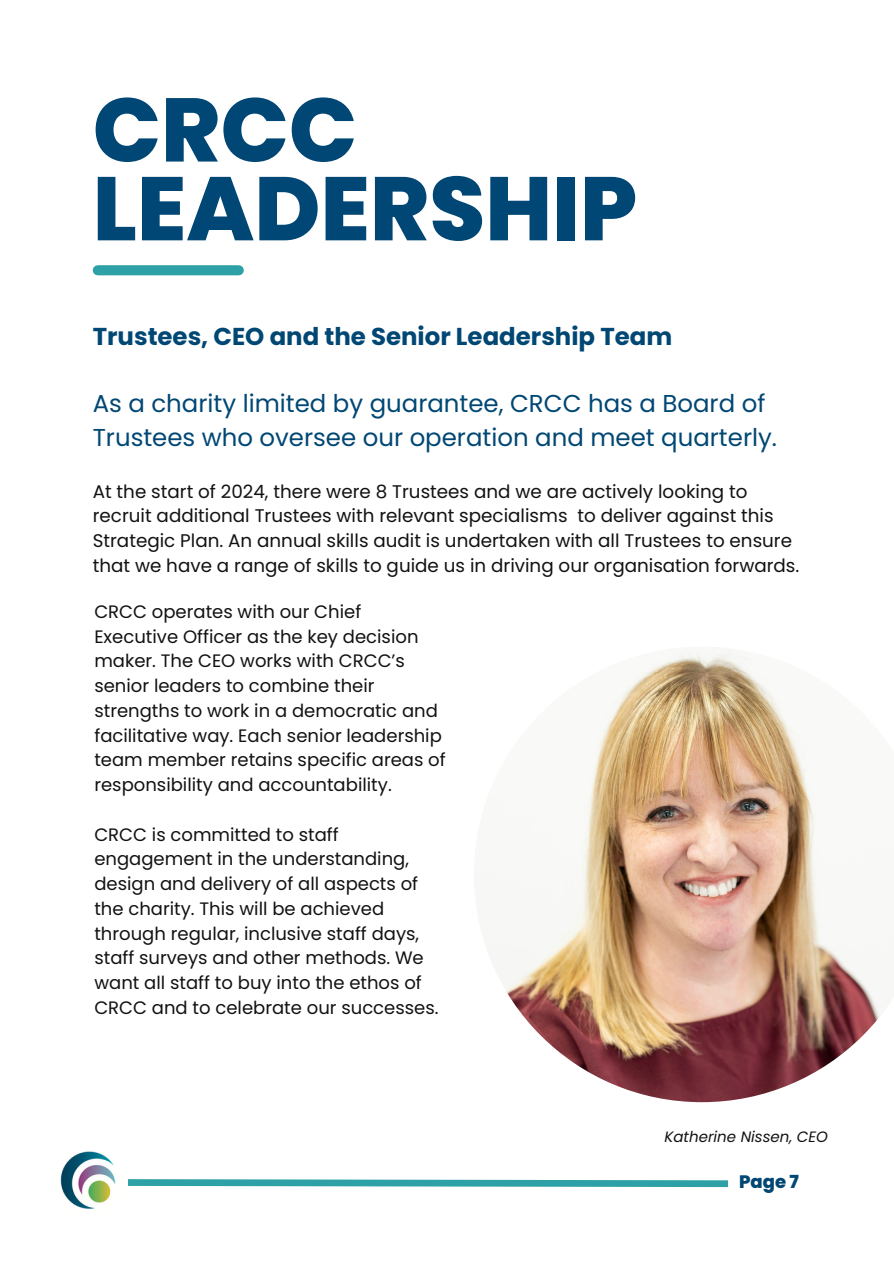
<style>
.page{position:relative;width:894px;height:1264px;background:#fff}
.page>*{position:absolute;margin:0;border:0;box-sizing:border-box;transform-origin:0 0}
.t1{font:800 90px/78.8px "Poppins";color:#004775}
.t2{font:24.45px/33.8px "Poppins";color:#004774}
.t3{font:700 24.45px "Poppins";color:#004774}
.t4{font:18.3px/24.8px "Poppins";color:#121212}
.t5{font:18px/24.8px "Poppins";color:#121212}
.t6{font:800 18px "Poppins";color:#004774}
.t7{font:italic 15px "Poppins";color:#121212}
</style>
<div class="page">
<div style="left:98px;top:265px;width:141px;height:10px;background:#2da1a5"></div>
<img style="left:483px;top:647px;width:409px;height:455px">
<svg style="left:128px;top:1179px;width:601px;height:9px"></svg>
<img style="left:60px;top:1151px;width:56px;height:58px">
<h2 class="t1" style="left:93px;top:91px;width:546px">CRCC<br>LEADERSHIP</h2>
<h3 class="t3" style="left:93px;top:319px;width:581px">Trustees, CEO and the Senior Leadership Team</h3>
<h5 class="t2" style="left:93px;top:386px;width:685px">As a charity limited by guarantee, CRCC has a Board of<br>Trustees who oversee our operation and meet quarterly.</h5>
<h5 class="t4" style="left:93px;top:479px;width:708px">At the start of 2024, there were 8 Trustees and we are actively looking to recruit additional Trustees with relevant specialisms to deliver against this Strategic Plan. An annual skills audit is undertaken with all Trustees to ensure that we have a range of skills to guide us in driving our organisation forwards.</h5>
<h5 class="t5" style="left:94px;top:599px;width:353px">CRCC operates with our Chief Executive Officer as the key decision maker. The CEO works with CRCC’s senior leaders to combine their strengths to work in a democratic and facilitative way. Each senior leadership team member retains specific areas of responsibility and accountability.</h5>
<p class="t5" style="left:94px;top:822px;width:345px">CRCC is committed to staff engagement in the understanding, design and delivery of all aspects of the charity. This will be achieved through regular, inclusive staff days, staff surveys and other methods. We want all staff to buy into the ethos of CRCC and to celebrate our successes.</p>
<p class="t7" style="left:664px;top:1125px;width:165px">Katherine Nissen, CEO</p>
<h4 class="t6" style="left:738px;top:1169px;width:61px">Page 7</h4>
</div>
